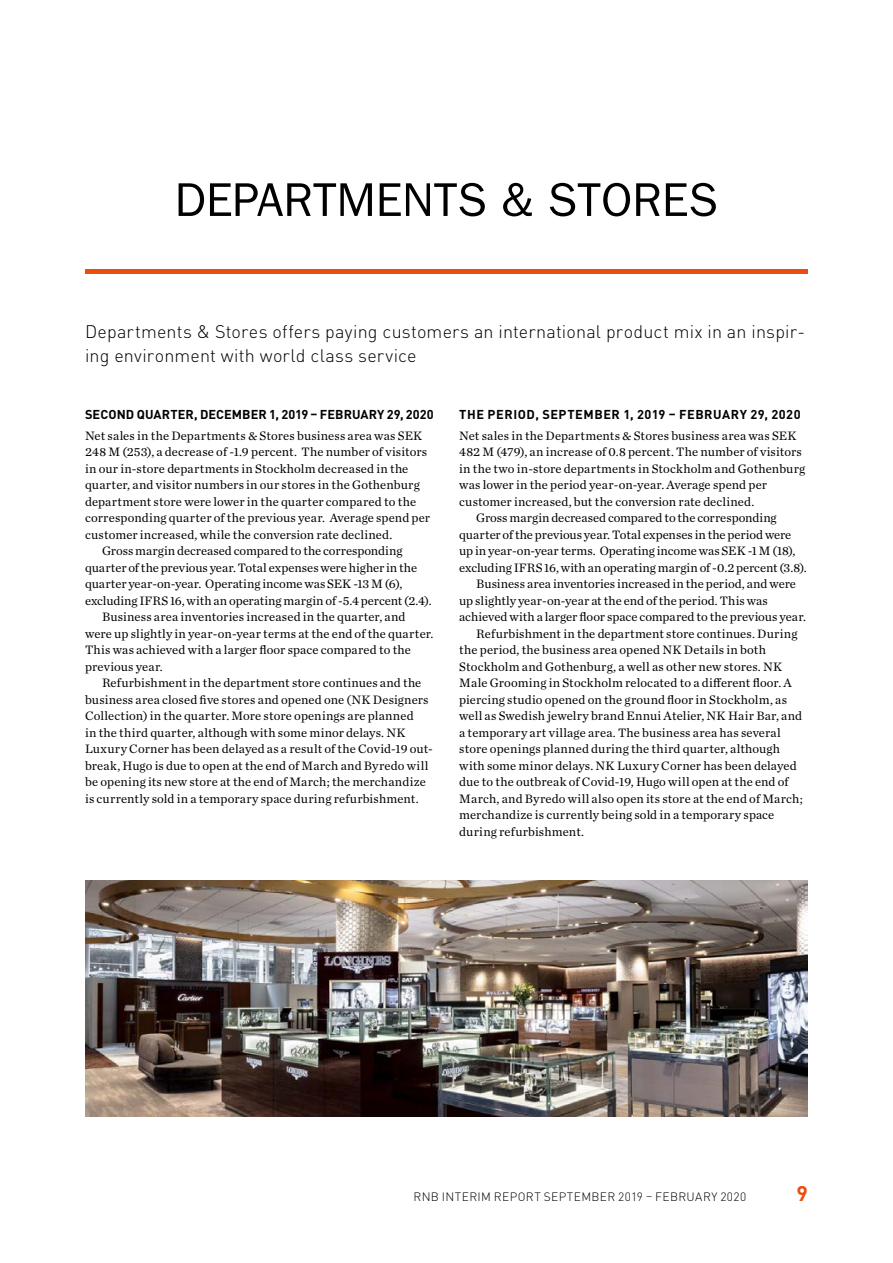
<style>
.page{position:relative;width:893px;height:1263px;background:#fff}
.page>*{position:absolute;margin:0;border:0;box-sizing:border-box;transform-origin:0 0}
.t1{font:700 21px "DIN Pro";color:#e94e0f}
.t2{font:300 18px/24px "DIN Pro";letter-spacing:.01em;color:#000}
.t3{font:12.75px "Chronicle Text G1";letter-spacing:.005em;color:#000}
.t4{font:700 12.75px "DIN Pro";letter-spacing:.015em;color:#000}
.t5{font:700 12.75px "DIN Pro";letter-spacing:.04em;color:#000}
.t6{font:300 12px "DIN Pro";letter-spacing:.03em;color:#000}
</style>
<div class="page">
<div style="left:85px;top:269px;width:723px;height:5px;background:#e94e0f"></div>
<svg style="left:179px;top:183px;width:537px;height:33px"></svg>
<img style="left:85px;top:880px;width:723px;height:236px">
<h2 class="t2" style="left:85px;top:319px;width:722px">Departments &amp; Stores offers paying customers an international product mix in an inspir&shy;ing environment with world class service</h2>
<p class="t4" style="left:85px;top:406px;width:350px">SECOND QUARTER, DECEMBER 1, 2019 – FEBRUARY 29, 2020</p>
<p class="t3" style="left:85px;top:426px;width:339px">Net sales in the Departments &amp; Stores business area was SEK</p>
<p class="t3" style="left:85px;top:442px;width:344px">248 M (253), a decrease of -1.9 percent. The number of visitors</p>
<p class="t3" style="left:85px;top:459px;width:325px">in our in-store departments in Stockholm decreased in the</p>
<p class="t3" style="left:85px;top:475px;width:336px">quarter, and visitor numbers in our stores in the Gothenburg</p>
<p class="t3" style="left:85px;top:492px;width:333px">department store were lower in the quarter compared to the</p>
<p class="t3" style="left:85px;top:508px;width:347px">corresponding quarter of the previous year. Average spend per</p>
<p class="t3" style="left:85px;top:525px;width:309px">customer increased, while the conversion rate declined.</p>
<p class="t3" style="left:102px;top:541px;width:302px">Gross margin decreased compared to the corresponding</p>
<p class="t3" style="left:85px;top:558px;width:334px">quarter of the previous year. Total expenses were higher in the</p>
<p class="t3" style="left:85px;top:574px;width:319px">quarter year-on-year. Operating income was SEK -13 M (6),</p>
<p class="t3" style="left:85px;top:591px;width:348px">excluding IFRS 16, with an operating margin of -5.4 percent (2.4).</p>
<p class="t3" style="left:102px;top:607px;width:305px">Business area inventories increased in the quarter, and</p>
<p class="t3" style="left:85px;top:624px;width:350px">were up slightly in year-on-year terms at the end of the quarter.</p>
<p class="t3" style="left:85px;top:640px;width:327px">This was achieved with a larger floor space compared to the</p>
<p class="t3" style="left:85px;top:657px;width:79px">previous year.</p>
<p class="t3" style="left:102px;top:673px;width:321px">Refurbishment in the department store continues and the</p>
<p class="t3" style="left:85px;top:690px;width:345px">business area closed five stores and opened one (NK Designers</p>
<p class="t3" style="left:85px;top:706px;width:330px">Collection) in the quarter. More store openings are planned</p>
<p class="t3" style="left:85px;top:723px;width:322px">in the third quarter, although with some minor delays. NK</p>
<p class="t3" style="left:85px;top:739px;width:349px">Luxury Corner has been delayed as a result of the Covid-19 out-</p>
<p class="t3" style="left:85px;top:756px;width:345px">break, Hugo is due to open at the end of March and Byredo will</p>
<p class="t3" style="left:85px;top:772px;width:342px">be opening its new store at the end of March; the merchandize</p>
<p class="t3" style="left:85px;top:789px;width:335px">is currently sold in a temporary space during refurbishment.</p>
<p class="t5" style="left:459px;top:405px;width:343px">THE PERIOD, SEPTEMBER 1, 2019 – FEBRUARY 29, 2020</p>
<p class="t3" style="left:459px;top:426px;width:339px">Net sales in the Departments &amp; Stores business area was SEK</p>
<p class="t3" style="left:459px;top:442px;width:344px">482 M (479), an increase of 0.8 percent. The number of visitors</p>
<p class="t3" style="left:459px;top:459px;width:348px">in the two in-store departments in Stockholm and Gothenburg</p>
<p class="t3" style="left:459px;top:475px;width:309px">was lower in the period year-on-year. Average spend per</p>
<p class="t3" style="left:459px;top:492px;width:297px">customer increased, but the conversion rate declined.</p>
<p class="t3" style="left:476px;top:508px;width:302px">Gross margin decreased compared to the corresponding</p>
<p class="t3" style="left:459px;top:525px;width:334px">quarter of the previous year. Total expenses in the period were</p>
<p class="t3" style="left:459px;top:541px;width:338px">up in year-on-year terms. Operating income was SEK -1 M (18),</p>
<p class="t3" style="left:459px;top:558px;width:349px">excluding IFRS 16, with an operating margin of -0.2 percent (3.8).</p>
<p class="t3" style="left:476px;top:574px;width:321px">Business area inventories increased in the period, and were</p>
<p class="t3" style="left:459px;top:591px;width:310px">up slightly year-on-year at the end of the period. This was</p>
<p class="t3" style="left:459px;top:607px;width:348px">achieved with a larger floor space compared to the previous year.</p>
<p class="t3" style="left:476px;top:624px;width:323px">Refurbishment in the department store continues. During</p>
<p class="t3" style="left:459px;top:640px;width:308px">the period, the business area opened NK Details in both</p>
<p class="t3" style="left:459px;top:657px;width:325px">Stockholm and Gothenburg, a well as other new stores. NK</p>
<p class="t3" style="left:459px;top:673px;width:334px">Male Grooming in Stockholm relocated to a different floor. A</p>
<p class="t3" style="left:459px;top:690px;width:329px">piercing studio opened on the ground floor in Stockholm, as</p>
<p class="t3" style="left:459px;top:706px;width:344px">well as Swedish jewelry brand Ennui Atelier, NK Hair Bar, and</p>
<p class="t3" style="left:459px;top:723px;width:323px">a temporary art village area. The business area has several</p>
<p class="t3" style="left:459px;top:739px;width:322px">store openings planned during the third quarter, although</p>
<p class="t3" style="left:459px;top:756px;width:339px">with some minor delays. NK Luxury Corner has been delayed</p>
<p class="t3" style="left:459px;top:772px;width:331px">due to the outbreak of Covid-19, Hugo will open at the end of</p>
<p class="t3" style="left:459px;top:789px;width:345px">March, and Byredo will also open its store at the end of March;</p>
<p class="t3" style="left:459px;top:805px;width:317px">merchandize is currently being sold in a temporary space</p>
<p class="t3" style="left:459px;top:822px;width:126px">during refurbishment.</p>
<p class="t6" style="left:413px;top:1189px;width:334px">RNB INTERIM REPORT SEPTEMBER 2019 – FEBRUARY 2020</p>
<h1 class="t1" style="left:796px;top:1179px;width:13px">9</h1>
</div>
